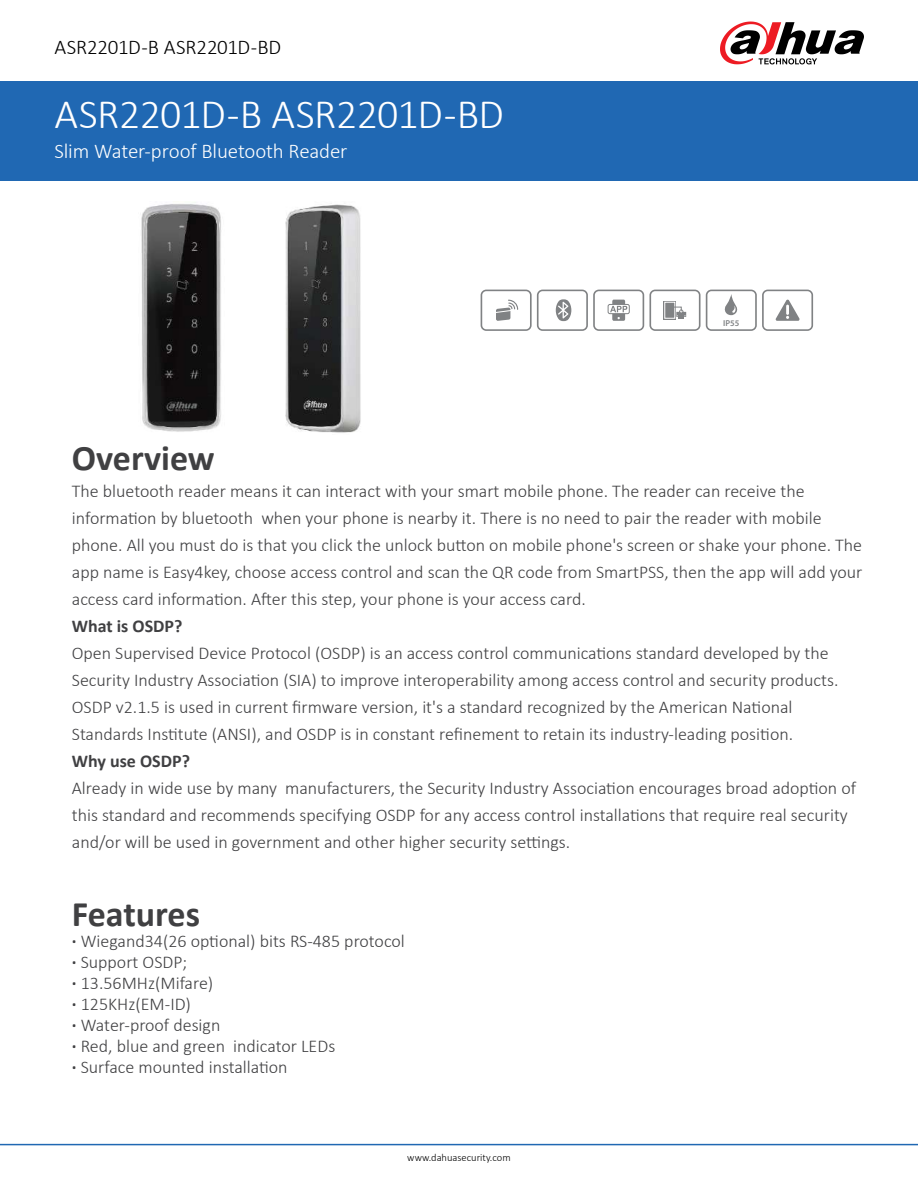
<style>
.page{position:relative;width:918px;height:1188px;background:#fff}
.page>*{position:absolute;margin:0;border:0;box-sizing:border-box;transform-origin:0 0}
.t1{font:300 42px "Calibri";letter-spacing:-.02em;color:#fff}
.t2{font:700 36px "Calibri";color:#404042}
.t3{font:300 21px "Calibri";letter-spacing:-.01em;color:#fff}
.t4{font:300 21px "Calibri";letter-spacing:-.015em;color:#000}
.t5{font:300 18px/27px "Calibri";color:#404042}
.t6{font:700 18px "Calibri";color:#404042}
.t7{font:300 10.5px "Calibri";color:#000}
.t8{font:600 8.55px "Myriad Pro";color:#808284}
.s1{font-weight:700}
</style>
<div class="page">
<div style="left:0;top:81px;width:918px;height:100px;background:#2068b3"></div>
<svg style="left:720px;top:22px;width:144px;height:42px"></svg>
<img style="left:141px;top:204px;width:80px;height:228px">
<img style="left:285px;top:204px;width:76px;height:229px">
<svg style="left:481px;top:290px;width:332px;height:41px"></svg>
<hr style="left:0;top:1144px;width:918px;height:1px;background:#2068b3">
<p class="t4" style="left:55px;top:34px;width:228px">ASR2201D-B ASR2201D-BD</p>
<h1 class="t1" style="left:55px;top:88px;width:451px">ASR2201D-B ASR2201D-BD</h1>
<p class="t3" style="left:55px;top:138px;width:294px">Slim Water-proof Bluetooth Reader</p>
<p class="t8" style="left:723px;top:318px;width:18px">IP55</p>
<h2 class="t2" style="left:72px;top:435px;width:144px">Overview</h2>
<p class="t5" style="left:72px;top:477px;width:792px">The bluetooth reader means it can interact with your smart mobile phone. The reader can receive the information by bluetooth when your phone is nearby it. There is no need to pair the reader with mobile phone. All you must do is that you click the unlock button on mobile phone's screen or shake your phone. The app name is Easy4key, choose access control and scan the QR code from SmartPSS, then the app will add your access card information. After this step, your phone is your access card.</p>
<p class="t6" style="left:72px;top:615px;width:112px">What is OSDP?</p>
<p class="t5" style="left:72px;top:639px;width:768px">Open Supervised Device Protocol (OSDP) is an access control communications standard developed by the Security Industry Association (SIA) to improve interoperability among access control and security products.<br>OSDP v2.1.5 is used in current firmware version, it's a standard recognized by the American National Standards Institute (ANSI), and OSDP is in constant refinement to retain its industry-leading position.</p>
<p class="t6" style="left:72px;top:750px;width:120px">Why use OSDP?</p>
<p class="t5" style="left:72px;top:774px;width:786px">Already in wide use by many manufacturers, the Security Industry Association encourages broad adoption of this standard and recommends specifying OSDP for any access control installations that require real security and/or will be used in government and other higher security settings.</p>
<h2 class="t2" style="left:72px;top:891px;width:130px">Features</h2>
<p class="t5" style="left:72px;top:930px;width:334px;line-height:21px"><span class="s1">·</span> Wiegand34(26 optional) bits RS-485 protocol <span class="s1">·</span> Support OSDP;<br><span class="s1">·</span> 13.56MHz(Mifare)<br><span class="s1">·</span> 125KHz(EM-ID)<br><span class="s1">·</span> Water-proof design<br><span class="s1">·</span> Red, blue and green indicator LEDs<br><span class="s1">·</span> Surface mounted installation</p>
<p class="t7" style="left:407px;top:1151px;width:105px">www.dahuasecurity.com</p>
</div>
